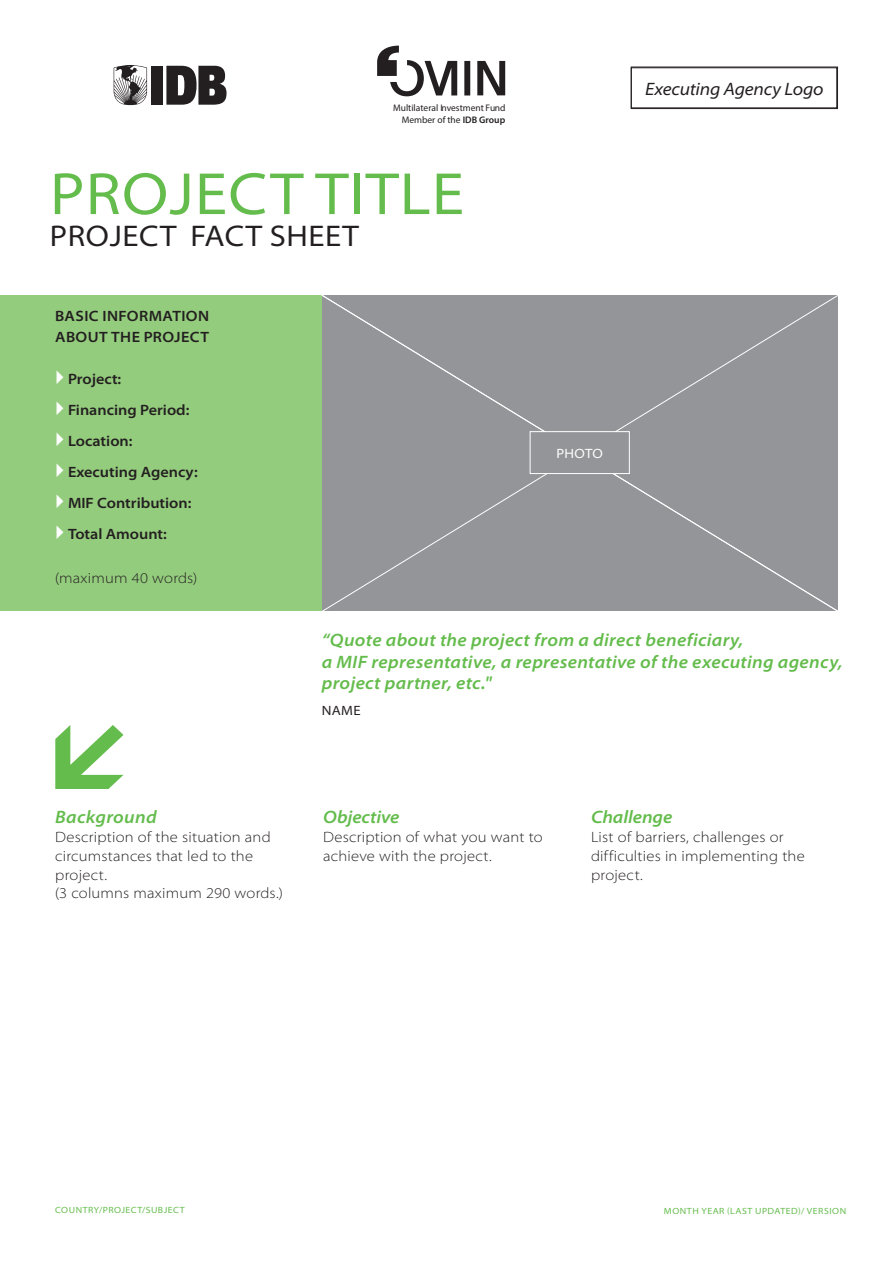
<style>
.page{position:relative;width:893px;height:1263px;background:#fff}
.page>*{position:absolute;margin:0;border:0;box-sizing:border-box;transform-origin:0 0}
.T1_arriba{font:semi-expanded 60px "Myriad Pro";letter-spacing:.02em;color:#64bc4c}
.T1_arriba-2{font:semi-expanded 30px "Myriad Pro";letter-spacing:.02em;color:#231f20}
.T2{font:italic 600 semi-expanded 18px/21.6px "Myriad Pro";letter-spacing:.015em;color:#64bc4c}
.T2-2{font:italic semi-expanded 18px "Myriad Pro";letter-spacing:-.01em;color:#231f20}
.T2-3{font:italic 600 semi-expanded 18px "Myriad Pro";letter-spacing:-.005em;color:#64bc4c}
.t1{font:300 semi-expanded 15px/18.8px "Myriad Pro";letter-spacing:.015em;color:#231f20}
.T1{font:600 semi-expanded 15px "Myriad Pro";color:#231f20}
.T2-4{font:600 semi-expanded 15px/21px "Myriad Pro";letter-spacing:.025em;color:#231f20}
.T2-5{font:semi-expanded 13.5px "Myriad Pro";letter-spacing:.01em;color:#fff}
.T2-6{font:semi-expanded 13.5px "Myriad Pro";color:#231f20}
.t2{font:9.45px/11.4px "Myriad Pro";color:#231f20;text-align:right}
.t3{font:semi-expanded 9px "Myriad Pro";letter-spacing:.06em;color:#64bc4c}
.s1{font-weight:600}
</style>
<div class="page">
<div style="left:0;top:295px;width:322px;height:315px;background:#94cc7d"></div>
<div style="left:321px;top:295px;width:517px;height:316px;background:#939598"></div>
<div style="left:530px;top:432px;width:99px;height:41px;background:#939598"></div>
<div style="left:530px;top:431px;width:99px;height:43px;border:1px solid #fff"></div>
<svg style="left:464px;top:61px;width:6px;height:34px"></svg>
<svg style="left:477px;top:61px;width:28px;height:34px"></svg>
<svg style="left:377px;top:46px;width:80px;height:50px"></svg>
<svg style="left:114px;top:65px;width:33px;height:40px"></svg>
<div style="left:151px;top:66px;width:12px;height:39px;background:#231f20"></div>
<svg style="left:166px;top:66px;width:61px;height:39px"></svg>
<div style="left:631px;top:67px;width:207px;height:42px;border:1px solid #231f20"></div>
<p class="t2" style="left:393px;top:102px;width:114px">Multilateral Investment Fund<br>Member of the <span class="s1">IDB Group</span></p>
<p class="T1_arriba" style="left:50px;top:161px;width:416px">PROJECT TITLE</p>
<p class="T1_arriba-2" style="left:50px;top:219px;width:310px">PROJECT FACT SHEET</p>
<p class="T2-4" style="left:55px;top:306px;width:155px">BASIC INFORMATION<br>ABOUT THE PROJECT</p>
<p class="T1" style="left:68px;top:370px;width:55px">Project:</p>
<p class="T1" style="left:68px;top:401px;width:123px">Financing Period:</p>
<p class="T1" style="left:68px;top:432px;width:66px">Location:</p>
<p class="T1" style="left:68px;top:463px;width:131px">Executing Agency:</p>
<p class="T1" style="left:68px;top:494px;width:125px">MIF Contribution:</p>
<p class="T1" style="left:68px;top:525px;width:100px">Total Amount:</p>
<p class="t1" style="left:55px;top:569px;width:143px">(maximum 40 words)</p>
<p class="T2-2" style="left:645px;top:79px;width:180px">Executing Agency Logo</p>
<p class="T2-5" style="left:557px;top:446px;width:48px">PHOTO</p>
<p class="T2" style="left:55px;top:807px;width:103px">Background</p>
<p class="t1" style="left:55px;top:828px;width:217px">Description of the situation and circumstances that led to the project.</p>
<p class="t1" style="left:55px;top:884px;width:229px">(3 columns maximum 290 words.)</p>
<p class="T2" style="left:322px;top:630px;width:522px">“Quote about the project from a direct beneficiary,<br>a MIF representative, a representative of the executing agency, project partner, etc."</p>
<p class="T2-6" style="left:322px;top:703px;width:40px">NAME</p>
<p class="T2-3" style="left:323px;top:807px;width:78px">Objective</p>
<p class="t1" style="left:323px;top:828px;width:221px">Description of what you want to achieve with the project.</p>
<p class="T2-3" style="left:591px;top:807px;width:83px">Challenge</p>
<p class="t1" style="left:591px;top:828px;width:215px">List of barriers, challenges or difficulties in implementing the project.</p>
<p class="t3" style="left:55px;top:1205px;width:131px">COUNTRY/PROJECT/SUBJECT</p>
<p class="t3" style="left:664px;top:1205px;width:184px">MONTH YEAR (LAST UPDATED)/ VERSION</p>
</div>
